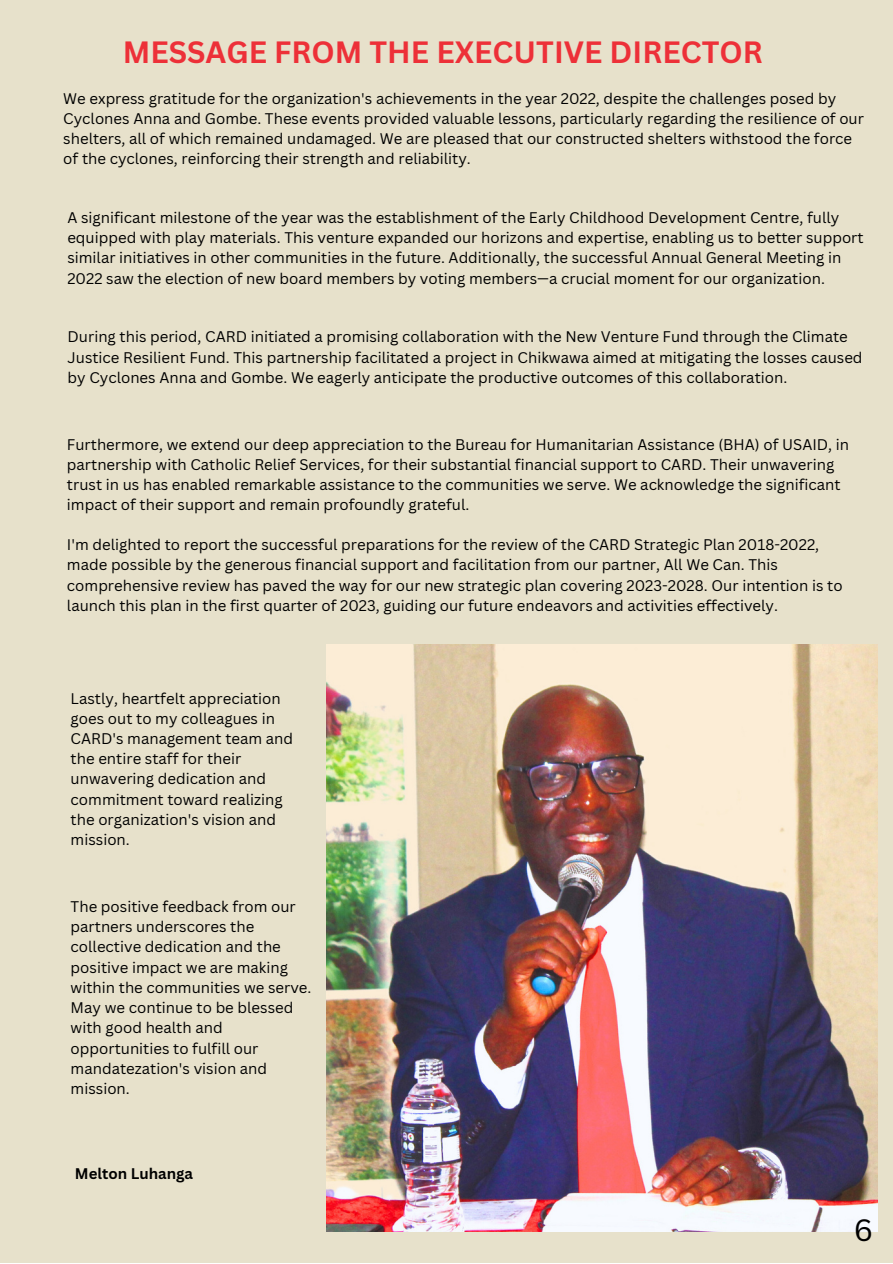
<style>
.page{position:relative;width:893px;height:1264px;background:#fff}
.page>*{position:absolute;margin:0;border:0;box-sizing:border-box;transform-origin:0 0}
.t1{font:700 30px "Canva Sans";color:#ed3038}
.t2{font:30px "Canva Sans";color:#000}
.t3{font:15px/20.2px "Canva Sans";color:#000}
.t4{font:700 15px "Canva Sans";color:#000}
</style>
<div class="page">
<div style="left:0;top:0;width:892px;height:1262px;background:#e7e1cb"></div>
<img style="left:327px;top:644px;width:550px;height:587px">
<p class="t1" style="left:123px;top:30px;width:641px">MESSAGE FROM THE EXECUTIVE DIRECTOR</p>
<p class="t3" style="left:63px;top:88px;width:802px">We express gratitude for the organization's achievements in the year 2022, despite the challenges posed by Cyclones Anna and Gombe. These events provided valuable lessons, particularly regarding the resilience of our shelters, all of which remained undamaged. We are pleased that our constructed shelters withstood the force of the cyclones, reinforcing their strength and reliability.</p>
<p class="t3" style="left:67px;top:207px;width:797px">A significant milestone of the year was the establishment of the Early Childhood Development Centre, fully equipped with play materials. This venture expanded our horizons and expertise, enabling us to better support similar initiatives in other communities in the future. Additionally, the successful Annual General Meeting in 2022 saw the election of new board members by voting members—a crucial moment for our organization.</p>
<p class="t3" style="left:68px;top:326px;width:796px">During this period, CARD initiated a promising collaboration with the New Venture Fund through the Climate<br>Justice Resilient Fund. This partnership facilitated a project in Chikwawa aimed at mitigating the losses caused by Cyclones Anna and Gombe. We eagerly anticipate the productive outcomes of this collaboration.</p>
<p class="t3" style="left:67px;top:433px;width:783px">Furthermore, we extend our deep appreciation to the Bureau for Humanitarian Assistance (BHA) of USAID, in partnership with Catholic Relief Services, for their substantial financial support to CARD. Their unwavering trust in us has enabled remarkable assistance to the communities we serve. We acknowledge the significant impact of their support and remain profoundly grateful.</p>
<p class="t3" style="left:67px;top:534px;width:777px">I'm delighted to report the successful preparations for the review of the CARD Strategic Plan 2018-2022, made possible by the generous financial support and facilitation from our partner, All We Can. This comprehensive review has paved the way for our new strategic plan covering 2023-2028. Our intention is to launch this plan in the first quarter of 2023, guiding our future endeavors and activities effectively.</p>
<p class="t3" style="left:71px;top:687px;width:224px">Lastly, heartfelt appreciation goes out to my colleagues in<br>CARD's management team and the entire staff for their unwavering dedication and commitment toward realizing the organization's vision and mission.</p>
<p class="t3" style="left:71px;top:896px;width:242px">The positive feedback from our partners underscores the collective dedication and the positive impact we are making within the communities we serve.<br>May we continue to be blessed with good health and opportunities to fulfill our mandatezation's vision and mission.</p>
<p class="t4" style="left:75px;top:1162px;width:120px">Melton Luhanga</p>
<p class="t2" style="left:853px;top:1209px;width:21px">6</p>
</div>
